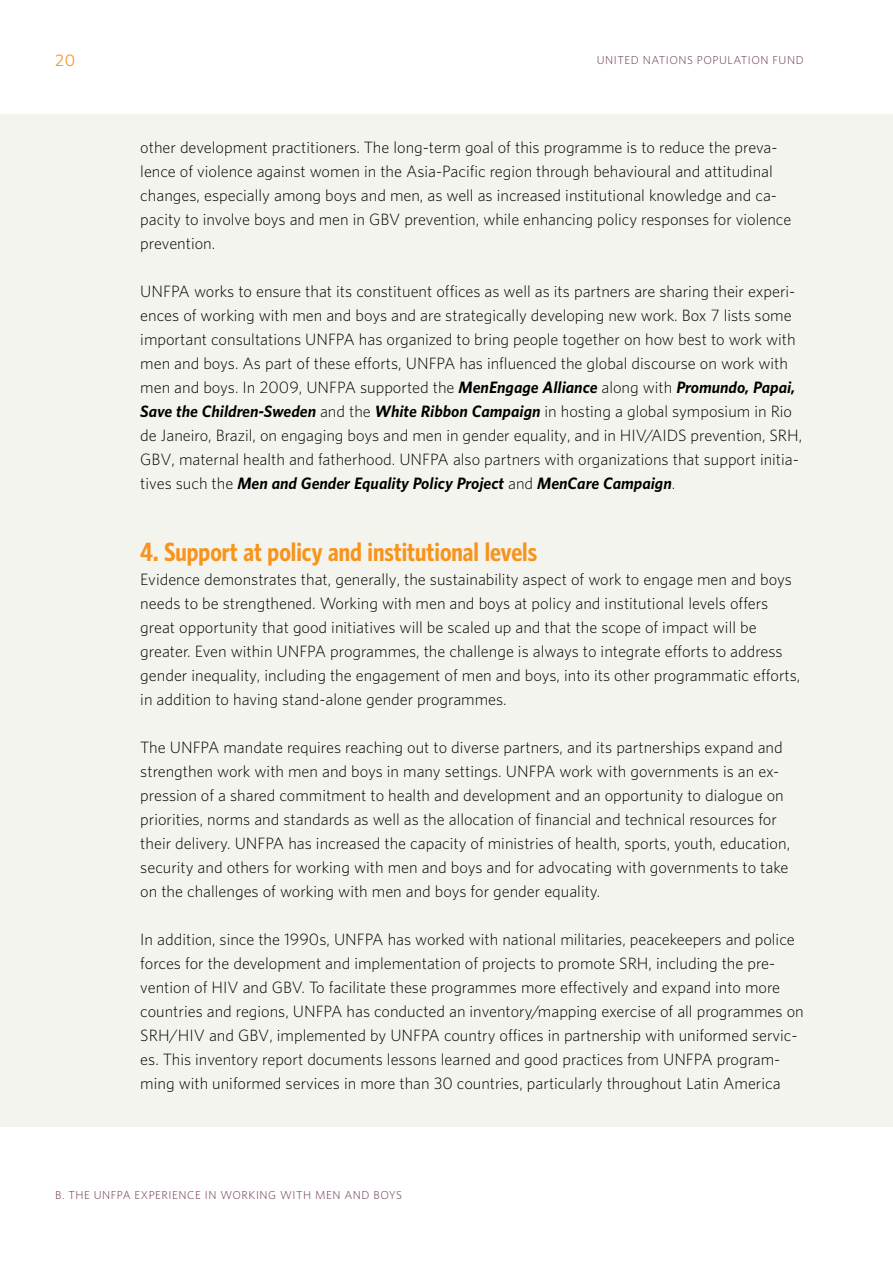
<style>
.page{position:relative;width:893px;height:1263px;background:#fff}
.page>*{position:absolute;margin:0;border:0;box-sizing:border-box;transform-origin:0 0}
.t1{font:700 condensed 24px "UNFPA";color:#f7941e}
.t2{font:300 15px/24px "UNFPA";color:#000}
.t3{font:15px "UNFPA Text";color:#f7941e}
.t4{font:300 10.5px "UNFPA";letter-spacing:.05em;color:#632d4f}
.s1{font-weight:700;font-style:italic}
</style>
<div class="page">
<div style="left:0;top:115px;width:893px;height:1012px;background:#f4f4ee"></div>
<p class="t3" style="left:55px;top:50px;width:22px">20</p>
<p class="t4" style="left:597px;top:53px;width:208px">UNITED NATIONS POPULATION FUND</p>
<p class="t2" style="left:140px;top:135px;width:652px">other development practitioners. The long-term goal of this programme is to reduce the preva&shy;lence of violence against women in the Asia-Pacific region through behavioural and attitudinal changes, especially among boys and men, as well as increased institutional knowledge and ca&shy;pacity to involve boys and men in GBV prevention, while enhancing policy responses for violence prevention.</p>
<p class="t2" style="left:140px;top:279px;width:663px">UNFPA works to ensure that its constituent offices as well as its partners are sharing their experi&shy;ences of working with men and boys and are strategically developing new work. Box 7 lists some important consultations UNFPA has organized to bring people together on how best to work with men and boys. As part of these efforts, UNFPA has influenced the global discourse on work with men and boys. In 2009, UNFPA supported the <span class="s1">MenEngage Alliance</span> along with <span class="s1">Promundo, Papai, Save the Children-Sweden</span> and the <span class="s1">White Ribbon Campaign</span> in hosting a global symposium in Rio de Janeiro, Brazil, on engaging boys and men in gender equality, and in HIV/AIDS prevention, SRH, GBV, maternal health and fatherhood. UNFPA also partners with organizations that support initia&shy;tives such the <span class="s1">Men and Gender Equality Policy Project</span> and <span class="s1">MenCare Campaign</span>.</p>
<h1 class="t1" style="left:140px;top:536px;width:398px">4. Support at policy and institutional levels</h1>
<p class="t2" style="left:140px;top:567px;width:662px">Evidence demonstrates that, generally, the sustainability aspect of work to engage men and boys needs to be strengthened. Working with men and boys at policy and institutional levels offers great opportunity that good initiatives will be scaled up and that the scope of impact will be greater. Even within UNFPA programmes, the challenge is always to integrate efforts to address gender inequality, including the engagement of men and boys, into its other programmatic efforts, in addition to having stand-alone gender programmes.</p>
<p class="t2" style="left:140px;top:735px;width:651px">The UNFPA mandate requires reaching out to diverse partners, and its partnerships expand and strengthen work with men and boys in many settings. UNFPA work with governments is an ex&shy;pression of a shared commitment to health and development and an opportunity to dialogue on priorities, norms and standards as well as the allocation of financial and technical resources for their delivery. UNFPA has increased the capacity of ministries of health, sports, youth, education, security and others for working with men and boys and for advocating with governments to take on the challenges of working with men and boys for gender equality.</p>
<p class="t2" style="left:140px;top:927px;width:665px">In addition, since the 1990s, UNFPA has worked with national militaries, peacekeepers and police forces for the development and implementation of projects to promote SRH, including the pre&shy;vention of HIV and GBV. To facilitate these programmes more effectively and expand into more countries and regions, UNFPA has conducted an inventory/mapping exercise of all programmes on SRH/HIV and GBV, implemented by UNFPA country offices in partnership with uniformed servic&shy;es. This inventory report documents lessons learned and good practices from UNFPA program&shy;ming with uniformed services in more than 30 countries, particularly throughout Latin America</p>
<p class="t4" style="left:55px;top:1189px;width:101px">B. The UNFPA experience</p>
<p class="t4" style="left:205px;top:1189px;width:25px">in working</p>
<p class="t4" style="left:280px;top:1189px;width:9px">with</p>
<p class="t4" style="left:315px;top:1189px;width:9px">men</p>
<p class="t4" style="left:344px;top:1189px;width:9px">and</p>
<p class="t4" style="left:373px;top:1189px;width:8px">boys</p>
</div>
